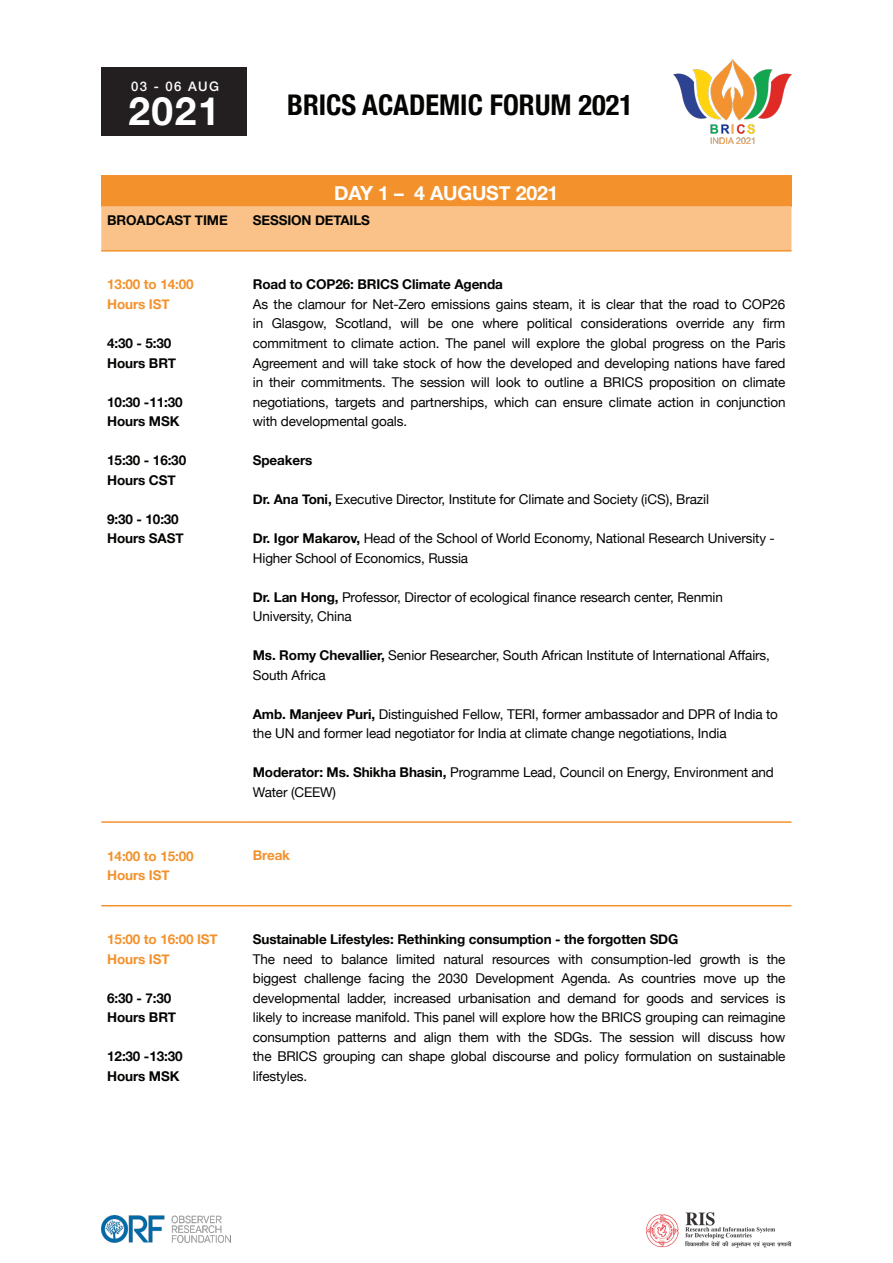
<style>
.page{position:relative;width:893px;height:1263px;background:#fff}
.page>*{position:absolute;margin:0;border:0;box-sizing:border-box;transform-origin:0 0}
.t1{font:700 39px "Helvetica Neue";color:#fff}
.t2{font:700 condensed 28.5px "Helvetica Neue";color:#040503}
.t3{font:700 19.5px "Helvetica Neue";letter-spacing:-.01em;color:#fff}
.t4{font:13.5px/19.5px "Helvetica Neue";letter-spacing:-.01em;color:#040503}
.t5{font:700 13.5px "Helvetica Neue";letter-spacing:-.01em;color:#040503}
.t6{font:700 13.5px "Helvetica Neue";letter-spacing:-.01em;color:#f3922d}
.t7{font:500 13.2px "Helvetica Neue";letter-spacing:.11em;color:#fff}
.s1{font-weight:700}
</style>
<div class="page">
<div style="left:101px;top:175px;width:690px;height:31px;background:#f3922d"></div>
<div style="left:101px;top:206px;width:690px;height:44px;background:#fac289"></div>
<hr style="left:101px;top:250px;width:146px;height:2px;background:#f3922d">
<hr style="left:247px;top:250px;width:544px;height:2px;background:#f3922d">
<hr style="left:101px;top:821px;width:146px;height:2px;background:#f3922d">
<hr style="left:247px;top:821px;width:544px;height:2px;background:#f3922d">
<hr style="left:101px;top:905px;width:146px;height:1px;background:#f3922d">
<hr style="left:247px;top:905px;width:544px;height:1px;background:#f3922d">
<img style="left:674px;top:60px;width:118px;height:84px">
<div style="left:101px;top:67px;width:146px;height:69px;background:#231f20"></div>
<img style="left:101px;top:1215px;width:130px;height:28px">
<img style="left:646px;top:1212px;width:146px;height:36px">
<p class="t7" style="left:131px;top:75px;width:89px">03 - 06 AUG</p>
<p class="t1" style="left:128px;top:81px;width:93px">2021</p>
<p class="t2" style="left:287px;top:82px;width:348px">BRICS ACADEMIC FORUM 2021</p>
<p class="t3" style="left:334px;top:178px;width:226px">DAY 1 – 4 AUGUST 2021</p>
<p class="t5" style="left:107px;top:210px;width:122px">BROADCAST TIME</p>
<p class="t5" style="left:253px;top:210px;width:119px">SESSION DETAILS</p>
<p class="t6" style="left:107px;top:274px;width:88px">13:00 to 14:00</p>
<p class="t6" style="left:107px;top:294px;width:64px">Hours IST</p>
<p class="t5" style="left:107px;top:333px;width:66px">4:30 - 5:30</p>
<p class="t5" style="left:107px;top:352px;width:70px">Hours BRT</p>
<p class="t5" style="left:107px;top:391px;width:77px">10:30 -11:30</p>
<p class="t5" style="left:107px;top:411px;width:74px">Hours MSK</p>
<p class="t5" style="left:107px;top:450px;width:80px">15:30 - 16:30</p>
<p class="t5" style="left:107px;top:469px;width:70px">Hours CST</p>
<p class="t5" style="left:107px;top:508px;width:73px">9:30 - 10:30</p>
<p class="t5" style="left:107px;top:528px;width:78px">Hours SAST</p>
<p class="t6" style="left:107px;top:845px;width:88px">14:00 to 15:00</p>
<p class="t6" style="left:107px;top:865px;width:64px">Hours IST</p>
<p class="t6" style="left:107px;top:929px;width:112px">15:00 to 16:00 IST</p>
<p class="t6" style="left:107px;top:948px;width:64px">Hours IST</p>
<p class="t5" style="left:107px;top:987px;width:66px">6:30 - 7:30</p>
<p class="t5" style="left:107px;top:1007px;width:70px">Hours BRT</p>
<p class="t5" style="left:107px;top:1046px;width:77px">12:30 -13:30</p>
<p class="t5" style="left:107px;top:1065px;width:74px">Hours MSK</p>
<p class="t5" style="left:253px;top:274px;width:252px">Road to COP26: BRICS Climate Agenda</p>
<p class="t4" style="left:253px;top:295px;width:534px;text-align:justify">As the clamour for Net-Zero emissions gains steam, it is clear that the road to COP26 in Glasgow, Scotland, will be one where political considerations override any firm commitment to climate action. The panel will explore the global progress on the Paris Agreement and will take stock of how the developed and developing nations have fared in their commitments. The session will look to outline a BRICS proposition on climate negotiations, targets and partnerships, which can ensure climate action in conjunction with developmental goals.</p>
<p class="t5" style="left:253px;top:450px;width:61px">Speakers</p>
<p class="t4" style="left:253px;top:490px;width:458px"><span class="s1">Dr. Ana Toni,</span> Executive Director, Institute for Climate and Society (iCS), Brazil</p>
<p class="t4" style="left:253px;top:529px;width:523px"><span class="s1">Dr. Igor Makarov,</span> Head of the School of World Economy, National Research University -<br>Higher School of Economics, Russia</p>
<p class="t4" style="left:253px;top:588px;width:471px"><span class="s1">Dr. Lan Hong,</span> Professor, Director of ecological finance research center, Renmin<br>University, China</p>
<p class="t4" style="left:253px;top:646px;width:519px"><span class="s1">Ms. Romy Chevallier,</span> Senior Researcher, South African Institute of International Affairs,<br>South Africa</p>
<p class="t4" style="left:253px;top:705px;width:527px"><span class="s1">Amb. Manjeev Puri,</span> Distinguished Fellow, TERI, former ambassador and DPR of India to the UN and former lead negotiator for India at climate change negotiations, India</p>
<p class="t4" style="left:253px;top:763px;width:523px"><span class="s1">Moderator: Ms. Shikha Bhasin,</span> Programme Lead, Council on Energy, Environment and<br>Water (CEEW)</p>
<p class="t6" style="left:253px;top:845px;width:39px">Break</p>
<p class="t5" style="left:253px;top:929px;width:427px">Sustainable Lifestyles: Rethinking consumption - the forgotten SDG</p>
<p class="t4" style="left:253px;top:950px;width:534px;text-align:justify">The need to balance limited natural resources with consumption-led growth is the biggest challenge facing the 2030 Development Agenda. As countries move up the developmental ladder, increased urbanisation and demand for goods and services is likely to increase manifold. This panel will explore how the BRICS grouping can reimagine consumption patterns and align them with the SDGs. The session will discuss how the BRICS grouping can shape global discourse and policy formulation on sustainable lifestyles.</p>
</div>
